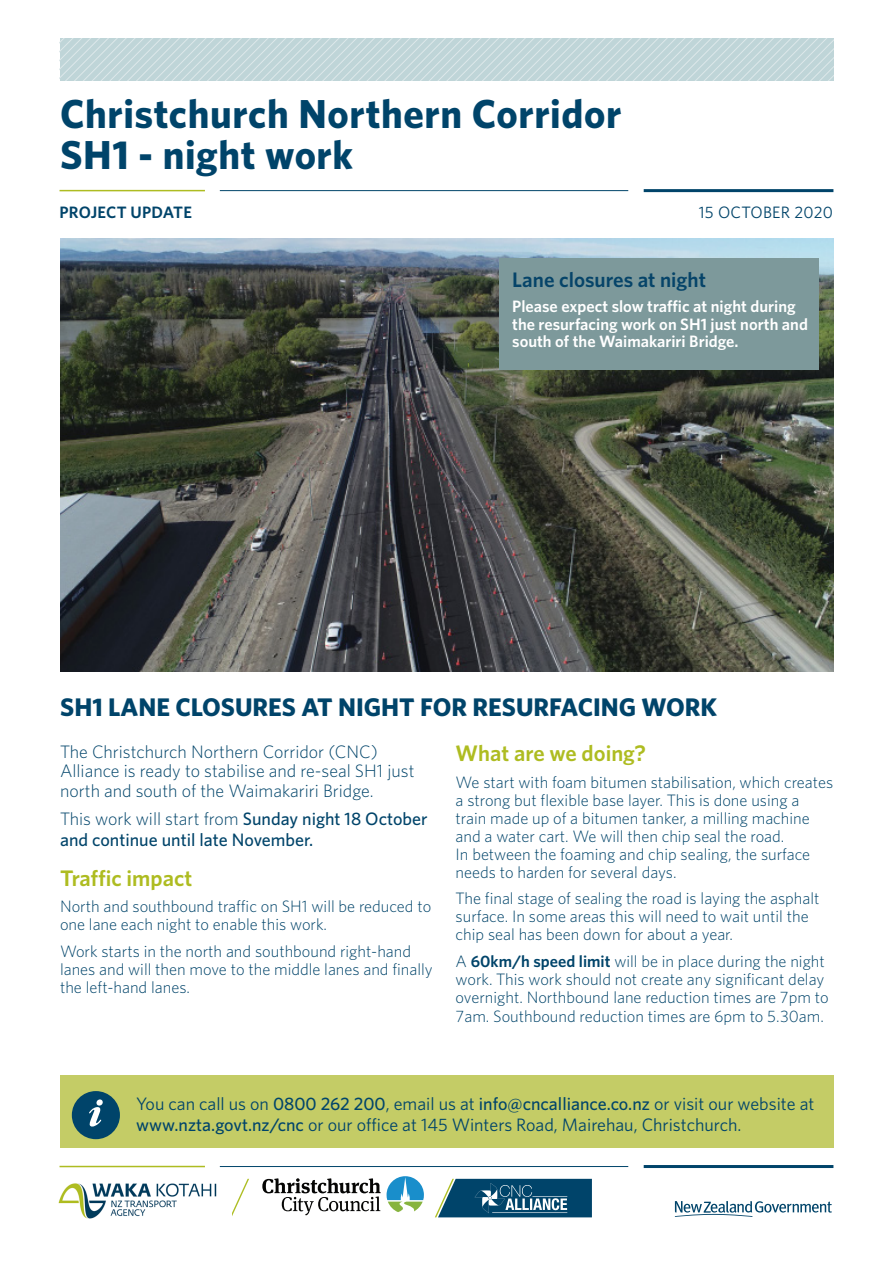
<style>
.page{position:relative;width:893px;height:1263px;background:#fff}
.page>*{position:absolute;margin:0;border:0;box-sizing:border-box;transform-origin:0 0}
.NEWSLETTER_TITLE{font:700 40.5px/40.5px "Whitney";letter-spacing:.015em;color:#00446a}
.Heading_2{font:700 25.5px "Whitney";color:#00446a}
.Heading_intro{font:600 22.5px "Whitney";color:#aebc21}
.Heading_intro-2{font:600 21px "Whitney";color:#064469}
.Body_Text{font:18px/21px "Whitney";color:#00446a}
.Heading_intro-3{font:300 18px/19.5px "Whitney";color:#00446a}
.Heading_intro-4{font:500 18px/21px "Whitney";color:#00446a}
.Heading_intro-5{font:300 16.5px/18px "Whitney";color:#00446a}
.Heading_intro-6{font:600 16.5px/17.2px "Whitney";color:#fff}
.Newsletter_Project_U{font:600 16.5px "Whitney";letter-spacing:.015em;color:#00446a}
.Issue___Date{font:16.5px "Whitney";letter-spacing:.015em;color:#00446a}
.s1{font-weight:300}
.s2{font-weight:600}
.s3{font-weight:500}
</style>
<div class="page">
<hr style="left:644px;top:1165px;width:189px;height:3px;background:#00446a">
<hr style="left:220px;top:1166px;width:408px;height:1px;background:#00446a">
<hr style="left:60px;top:1166px;width:145px;height:1px;background:#aebc21">
<svg style="left:60px;top:38px;width:773px;height:43px;background:#c3d7da"></svg>
<hr style="left:644px;top:189px;width:189px;height:3px;background:#00446a">
<hr style="left:220px;top:190px;width:408px;height:1px;background:#00446a">
<hr style="left:60px;top:190px;width:145px;height:1px;background:#aebc21">
<img style="left:60px;top:238px;width:773px;height:434px">
<div style="left:60px;top:1076px;width:773px;height:72px;background:#c4cc66"></div>
<svg style="left:675px;top:1201px;width:157px;height:16px"></svg>
<div style="left:72px;top:1091px;width:48px;height:48px;background:#00446a;border-radius:50%"></div>
<svg style="left:89px;top:1099px;width:14px;height:27px"></svg>
<svg style="left:232px;top:1179px;width:17px;height:37px"></svg>
<svg style="left:387px;top:1176px;width:37px;height:36px"></svg>
<svg style="left:262px;top:1178px;width:119px;height:37px"></svg>
<svg style="left:435px;top:1179px;width:157px;height:38px;background:#2e6583"></svg>
<img style="left:58px;top:1183px;width:159px;height:36px">
<div style="left:499px;top:258px;width:320px;height:111px;background:#7d999b"></div>
<p class="NEWSLETTER_TITLE" style="left:60px;top:93px;width:563px">Christchurch Northern Corridor<br>SH1 - night work</p>
<p class="Newsletter_Project_U" style="left:60px;top:201px;width:134px">PROJECT UPDATE</p>
<p class="Issue___Date" style="left:699px;top:201px;width:136px">15 OCTOBER 2020</p>
<p class="Heading_intro-2" style="left:512px;top:265px;width:195px">Lane closures at night</p>
<p class="Heading_intro-6" style="left:512px;top:298px;width:297px">Please expect slow traffic at night during the resurfacing work on SH1 just north and south of the Waimakariri Bridge.</p>
<p class="Heading_2" style="left:60px;top:690px;width:658px">SH1 LANE CLOSURES AT NIGHT FOR RESURFACING WORK</p>
<p class="Heading_intro-3" style="left:60px;top:741px;width:356px">The Christchurch Northern Corridor (CNC)<br>Alliance is ready to stabilise and re-seal SH1 just north and south of the Waimakariri Bridge.</p>
<p class="Heading_intro-4" style="left:60px;top:807px;width:369px"><span class="s1">This work will start from</span> Sunday night 18 October and continue until late November.</p>
<p class="Heading_intro" style="left:60px;top:863px;width:134px">Traffic impact</p>
<p class="Heading_intro-5" style="left:60px;top:897px;width:373px">North and southbound traffic on SH1 will be reduced to one lane each night to enable this work.</p>
<p class="Heading_intro-5" style="left:60px;top:941px;width:374px">Work starts in the north and southbound right-hand lanes and will then move to the middle lanes and finally the left-hand lanes.</p>
<p class="Heading_intro" style="left:456px;top:738px;width:192px">What are we doing?</p>
<p class="Heading_intro-5" style="left:456px;top:772px;width:379px">We start with foam bitumen stabilisation, which creates a strong but flexible base layer. This is done using a train made up of a bitumen tanker, a milling machine and a water cart. We will then chip seal the road.<br>In between the foaming and chip sealing, the surface needs to harden for several days.</p>
<p class="Heading_intro-5" style="left:456px;top:889px;width:365px">The final stage of sealing the road is laying the asphalt surface. In some areas this will need to wait until the chip seal has been down for about a year.</p>
<p class="Heading_intro-5" style="left:456px;top:951px;width:375px">A <span class="s2">60km/h speed limit</span> will be in place during the night work. This work should not create any significant delay overnight. Northbound lane reduction times are 7pm to</p>
<p class="Heading_intro-5" style="left:456px;top:1007px;width:370px">7am. Southbound reduction times are 6pm to 5.30am.</p>
<p class="Body_Text" style="left:136px;top:1093px;width:680px">You can call us on <span class="s3">0800 262 200</span>, email us at <span class="s3">info@cncalliance.co.nz</span> or visit our website at <span class="s3">www.nzta.govt.nz/cnc</span> or our office at 145 Winters Road, Mairehau, Christchurch.</p>
</div>
